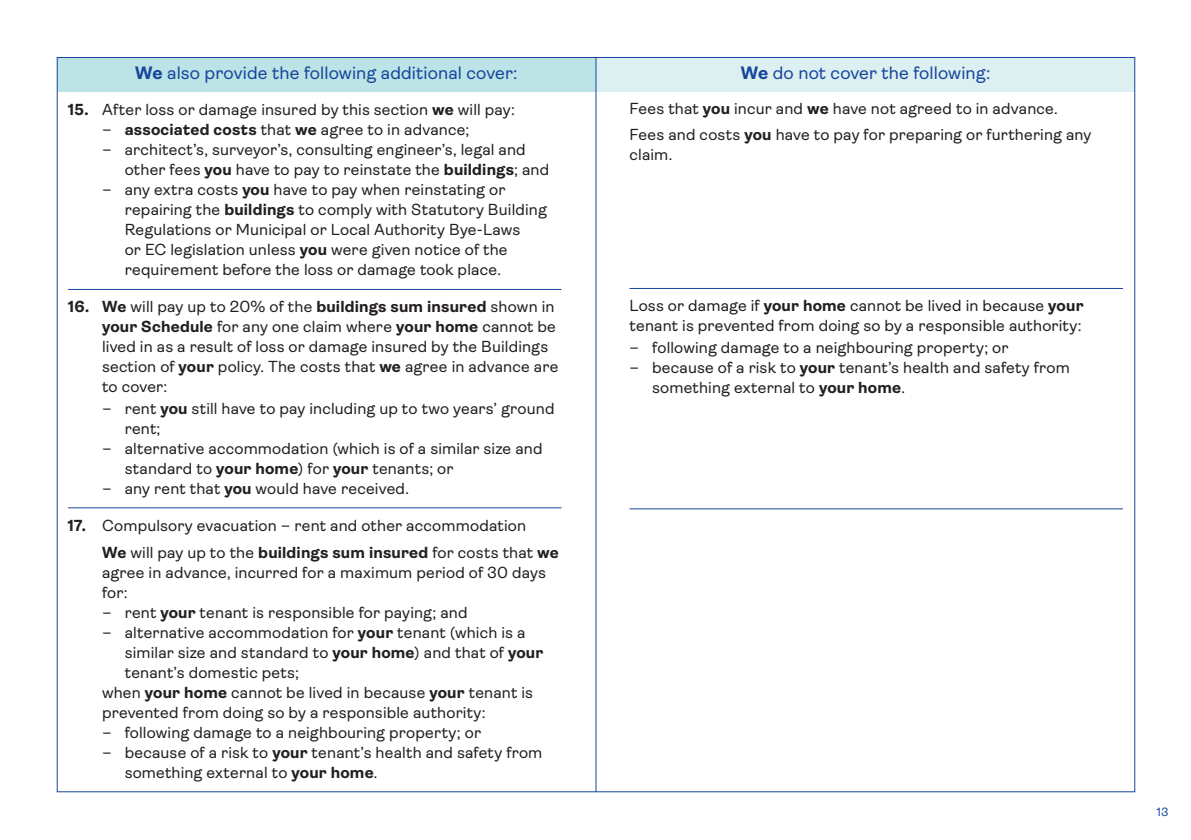
<style>
.page{position:relative;width:1191px;height:840px;background:#fff}
.page>*{position:absolute;margin:0;border:0;box-sizing:border-box;transform-origin:0 0}
.t1{font:18px "Ambit";letter-spacing:.005em;color:#18469d}
.t2{font:16px/20px "Ambit";letter-spacing:.01em;color:#231f20}
.t3{font:12px "Ambit";color:#18469d}
.s1{font-weight:700}
</style>
<div class="page">
<div style="left:57px;top:57px;width:539px;height:34px;background:#bce3e5"></div>
<div style="left:596px;top:57px;width:539px;height:34px;background:#dcf0f1"></div>
<hr style="left:595px;top:57px;width:1px;height:734px;background:#18469d">
<hr style="left:629px;top:288px;width:494px;height:1px;background:#18469d">
<hr style="left:629px;top:508px;width:494px;height:1px;background:#18469d">
<hr style="left:68px;top:289px;width:493px;height:1px;background:#18469d">
<hr style="left:68px;top:507px;width:493px;height:1px;background:#18469d">
<p class="t1" style="left:135px;top:63px;width:384px"><span class="s1">We</span> also provide the following additional cover:</p>
<p class="t2" style="left:68px;top:100px;width:448px"><span class="s1">15.</span> After loss or damage insured by this section <span class="s1">we</span> will pay:</p>
<p class="t2" style="left:102px;top:120px;width:369px">– <span class="s1">associated costs</span> that <span class="s1">we</span> agree to in advance;</p>
<p class="t2" style="left:125px;top:140px;width:426px;text-indent:-23px">– architect’s, surveyor’s, consulting engineer’s, legal and other fees <span class="s1">you</span> have to pay to reinstate the <span class="s1">buildings</span>; and</p>
<p class="t2" style="left:125px;top:180px;width:424px;text-indent:-23px">– any extra costs <span class="s1">you</span> have to pay when reinstating or repairing the <span class="s1">buildings</span> to comply with Statutory Building Regulations or Municipal or Local Authority Bye-Laws<br>or EC legislation unless <span class="s1">you</span> were given notice of the requirement before the loss or damage took place.</p>
<p class="t2" style="left:102px;top:297px;width:458px;text-indent:-34px"><span class="s1">16. We</span> will pay up to 20% of the <span class="s1">buildings sum insured</span> shown in <span class="s1">your Schedule</span> for any one claim where <span class="s1">your home</span> cannot be lived in as a result of loss or damage insured by the Buildings section of <span class="s1">your</span> policy. The costs that <span class="s1">we</span> agree in advance are to cover:</p>
<p class="t2" style="left:125px;top:398px;width:431px;text-indent:-23px">– rent <span class="s1">you</span> still have to pay including up to two years’ ground rent;</p>
<p class="t2" style="left:125px;top:438px;width:419px;text-indent:-23px">– alternative accommodation (which is of a similar size and standard to <span class="s1">your home</span>) for <span class="s1">your</span> tenants; or</p>
<p class="t2" style="left:102px;top:478px;width:308px">– any rent that <span class="s1">you</span> would have received.</p>
<p class="t2" style="left:102px;top:511px;width:458px;line-height:26.8px;text-indent:-34px"><span class="s1">17.</span> Compulsory evacuation – rent and other accommodation<br><span class="s1">We</span> will pay up to the <span class="s1">buildings sum insured</span> for costs that <span class="s1">we</span></p>
<p class="t2" style="left:102px;top:562px;width:445px">agree in advance, incurred for a maximum period of 30 days for:</p>
<p class="t2" style="left:102px;top:602px;width:367px">– rent <span class="s1">your</span> tenant is responsible for paying; and</p>
<p class="t2" style="left:102px;top:622px;width:425px">– alternative accommodation for <span class="s1">your</span> tenant (which is a</p>
<p class="t2" style="left:125px;top:642px;width:420px">similar size and standard to <span class="s1">your home</span>) and that of <span class="s1">your</span></p>
<p class="t2" style="left:125px;top:662px;width:176px">tenant’s domestic pets;</p>
<p class="t2" style="left:102px;top:682px;width:432px">when <span class="s1">your home</span> cannot be lived in because <span class="s1">your</span> tenant is</p>
<p class="t2" style="left:102px;top:702px;width:385px">prevented from doing so by a responsible authority:</p>
<p class="t2" style="left:102px;top:722px;width:380px">– following damage to a neighbouring property; or</p>
<p class="t2" style="left:125px;top:742px;width:419px;text-indent:-23px">– because of a risk to <span class="s1">your</span> tenant’s health and safety from something external to <span class="s1">your home</span>.</p>
<p class="t1" style="left:741px;top:63px;width:251px"><span class="s1">We</span> do not cover the following:</p>
<p class="t2" style="left:629px;top:96px;width:463px;line-height:25.6px">Fees that <span class="s1">you</span> incur and <span class="s1">we</span> have not agreed to in advance.<br>Fees and costs <span class="s1">you</span> have to pay for preparing or furthering any</p>
<p class="t2" style="left:629px;top:144px;width:44px">claim.</p>
<p class="t2" style="left:629px;top:296px;width:455px">Loss or damage if <span class="s1">your home</span> cannot be lived in because <span class="s1">your </span>tenant is prevented from doing so by a responsible authority:</p>
<p class="t2" style="left:629px;top:337px;width:380px">– following damage to a neighbouring property; or</p>
<p class="t2" style="left:652px;top:357px;width:419px;text-indent:-23px">– because of a risk to <span class="s1">your</span> tenant’s health and safety from something external to <span class="s1">your home</span>.</p>
<p class="t3" style="left:1156px;top:804px;width:13px">13</p>
</div>
